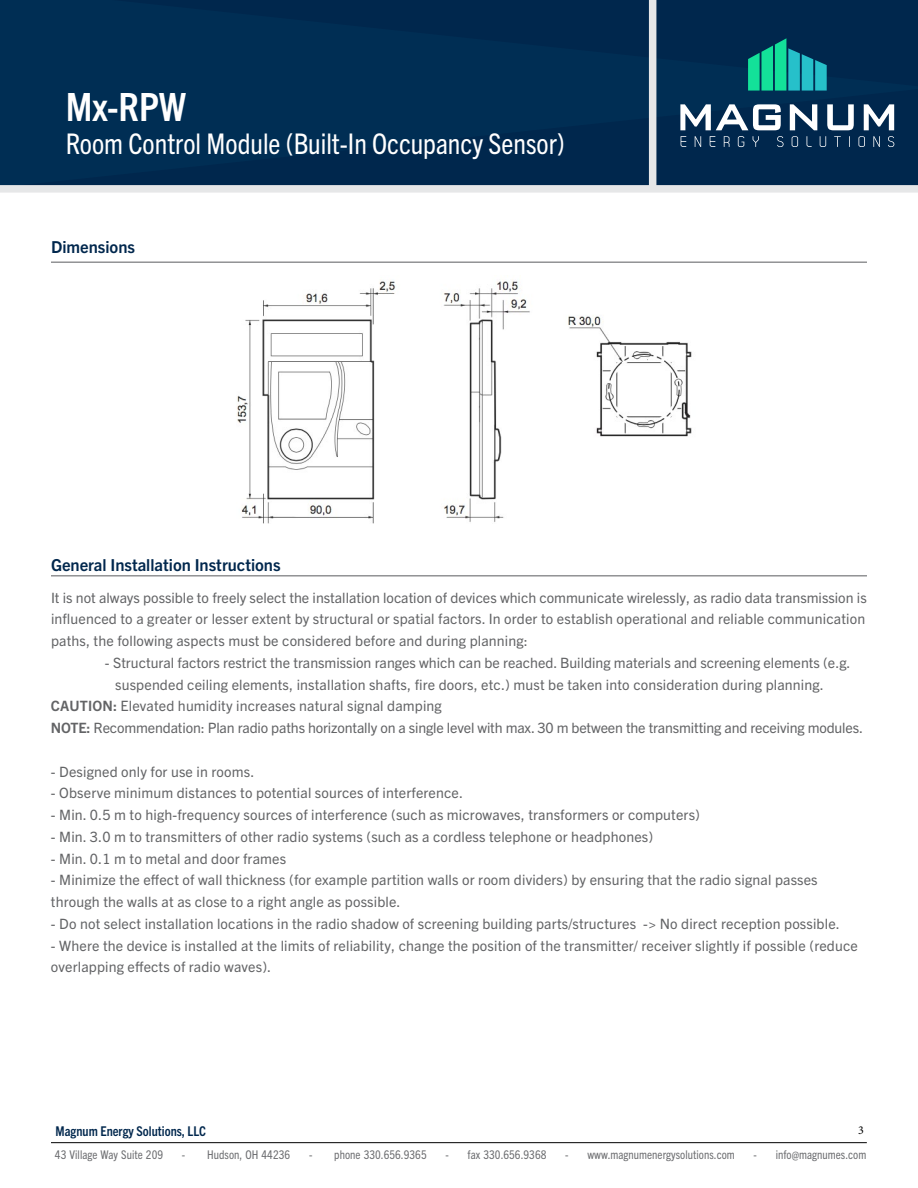
<style>
.page{position:relative;width:918px;height:1188px;background:#fff}
.page>*{position:absolute;margin:0;border:0;box-sizing:border-box;transform-origin:0 0}
.t1{font:700 condensed 39px "Trade Gothic Next LT Pro";color:#fff}
.t2{font:condensed 28.5px "Trade Gothic Next LT Pro";color:#fff}
.t3{font:700 16.5px "Trade Gothic Next LT Pro";color:#00274d}
.t4{font:14.25px/21.8px "Trade Gothic Next LT Pro";letter-spacing:.01em;color:#636466}
.t5{font:14.25px "Trade Gothic Next LT Pro";letter-spacing:-.01em;color:#636466}
.t6{font:700 condensed 13.5px "Trade Gothic Next LT Pro";color:#00274d}
.t7{font:condensed 12px "Trade Gothic Next LT Pro";letter-spacing:.005em;color:#6d6e71}
.t8{font:12px "Minion Pro";color:#000}
.s1{font-weight:700}
</style>
<div class="page">
<hr style="left:51px;top:1142px;width:816px;height:1px;background:#000">
<div style="left:0;top:0;width:918px;height:185px;background:#002e54"></div>
<div style="left:649px;top:0;width:7px;height:190px;background:#e6e7e8"></div>
<div style="left:0;top:185px;width:918px;height:8px;background:#e6e7e8"></div>
<svg style="left:680px;top:99px;width:215px;height:49px"></svg>
<svg style="left:748px;top:38px;width:79px;height:53px;background:#11928a"></svg>
<hr style="left:51px;top:262px;width:816px;height:1px;background:#6d6e71">
<hr style="left:51px;top:575px;width:816px;height:1px;background:#6d6e71">
<img style="left:237px;top:280px;width:455px;height:244px">
<h1 class="t1" style="left:66px;top:80px;width:122px">Mx-RPW</h1>
<h2 class="t2" style="left:66px;top:124px;width:500px">Room Control Module (Built-In Occupancy Sensor)</h2>
<p class="t3" style="left:51px;top:236px;width:86px">Dimensions</p>
<p class="t3" style="left:51px;top:553px;width:231px">General Installation Instructions</p>
<p class="t4" style="left:51px;top:586px;width:817px">It is not always possible to freely select the installation location of devices which communicate wirelessly, as radio data transmission is influenced to a greater or lesser extent by structural or spatial factors. In order to establish operational and reliable communication paths, the following aspects must be considered before and during planning:</p>
<p class="t4" style="left:105px;top:651px;width:747px">- Structural factors restrict the transmission ranges which can be reached. Building materials and screening elements (e.g.</p>
<p class="t4" style="left:115px;top:673px;width:710px">suspended ceiling elements, installation shafts, fire doors, etc.) must be taken into consideration during planning.</p>
<p class="t4" style="left:51px;top:694px;width:392px"><span class="s1">CAUTION:</span> Elevated humidity increases natural signal damping</p>
<p class="t5" style="left:51px;top:718px;width:814px"><span class="s1">NOTE:</span> Recommendation: Plan radio paths horizontally on a single level with max. 30 m between the transmitting and receiving modules.</p>
<p class="t4" style="left:51px;top:760px;width:205px">- Designed only for use in rooms.</p>
<p class="t4" style="left:51px;top:781px;width:414px">- Observe minimum distances to potential sources of interference.</p>
<p class="t4" style="left:51px;top:803px;width:651px">- Min. 0.5 m to high-frequency sources of interference (such as microwaves, transformers or computers)</p>
<p class="t4" style="left:51px;top:825px;width:604px">- Min. 3.0 m to transmitters of other radio systems (such as a cordless telephone or headphones)</p>
<p class="t4" style="left:51px;top:847px;width:237px">- Min. 0.1 m to metal and door frames</p>
<p class="t4" style="left:51px;top:868px;width:768px">- Minimize the effect of wall thickness (for example partition walls or room dividers) by ensuring that the radio signal passes through the walls at as close to a right angle as possible.</p>
<p class="t4" style="left:51px;top:912px;width:790px">- Do not select installation locations in the radio shadow of screening building parts/structures -&gt; No direct reception possible.</p>
<p class="t4" style="left:51px;top:934px;width:808px">- Where the device is installed at the limits of reliability, change the position of the transmitter/ receiver slightly if possible (reduce overlapping effects of radio waves).</p>
<p class="t6" style="left:56px;top:1122px;width:152px">Magnum Energy Solutions, LLC</p>
<p class="t8" style="left:858px;top:1122px;width:7px">3</p>
<p class="t7" style="left:55px;top:1146px;width:110px">43 Village Way Suite 209</p>
<p class="t7" style="left:182px;top:1146px;width:110px">- Hudson, OH 44236</p>
<p class="t7" style="left:309px;top:1146px;width:119px">- phone 330.656.9365</p>
<p class="t7" style="left:446px;top:1146px;width:103px">- fax 330.656.9368</p>
<p class="t7" style="left:565px;top:1146px;width:171px">- www.magnumenergysolutions.com</p>
<p class="t7" style="left:754px;top:1146px;width:114px">- info@magnumes.com</p>
</div>
